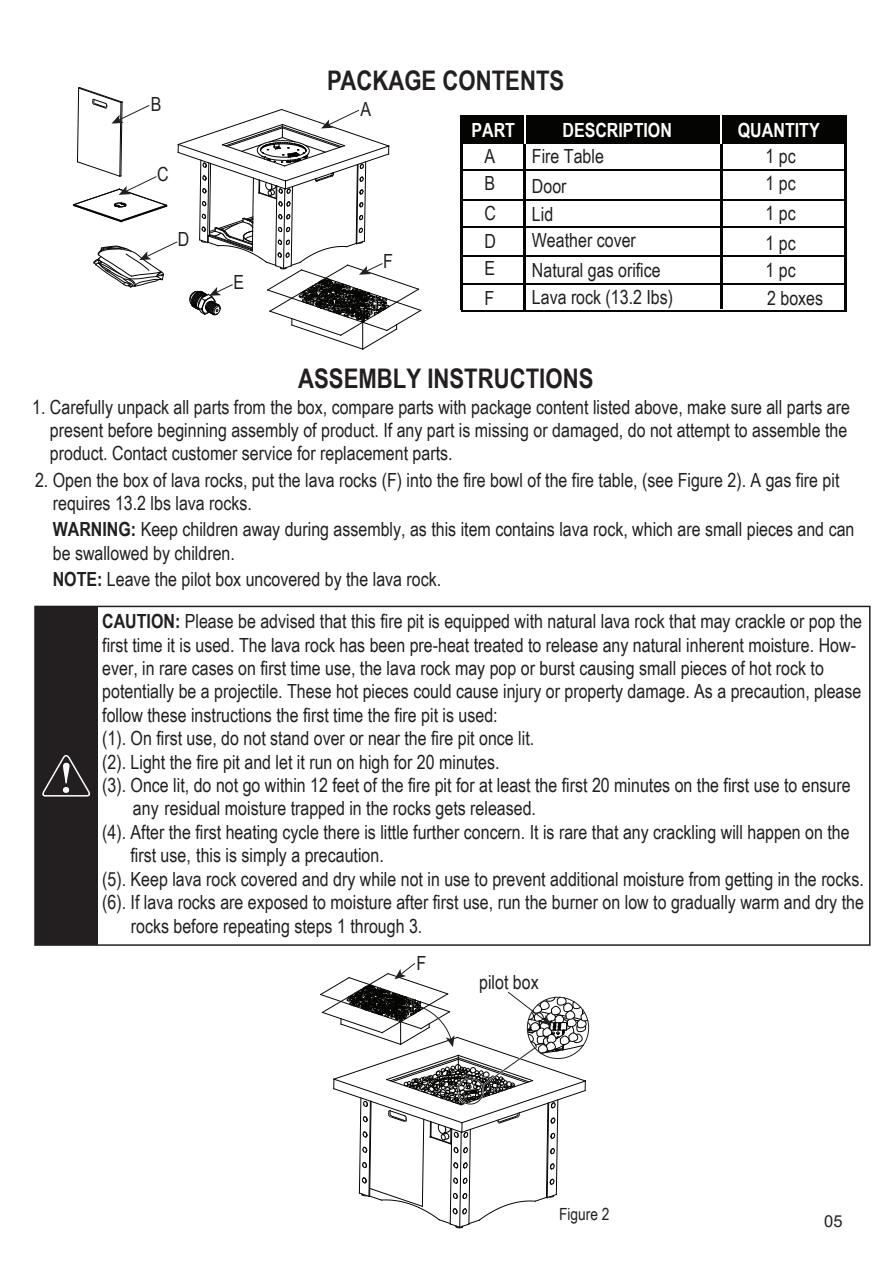
<style>
.page{position:relative;width:893px;height:1263px;background:#fff}
.page>*{position:absolute;margin:0;border:0;box-sizing:border-box;transform-origin:0 0}
.t1{font:700 27px "Arial Narrow";color:#231f20}
.t2{font:19.5px/23.4px "Arial Narrow";color:#231f20}
.t3{font:700 19.5px "Arial Narrow";color:#fff}
.t4{font:16.8px "Arial Narrow";color:#231f20}
.t5{font:16.5px "Arial";color:#231f20}
.s1{font-weight:700}
</style>
<div class="page">
<svg style="left:73px;top:87px;width:349px;height:263px"></svg>
<div style="left:34px;top:606px;width:837px;height:340px;border:2px solid #231f20"></div>
<div style="left:35px;top:606px;width:62px;height:339px;background:#231f20"></div>
<svg style="left:42px;top:755px;width:49px;height:42px"></svg>
<hr style="left:461px;top:283px;width:385px;height:2px;background:#040503">
<hr style="left:461px;top:310px;width:385px;height:2px;background:#040503">
<hr style="left:524px;top:116px;width:2px;height:194px;background:#040503">
<hr style="left:720px;top:116px;width:2px;height:193px;background:#040503">
<div style="left:461px;top:116px;width:384px;height:28px;background:#040503"></div>
<hr style="left:461px;top:116px;width:2px;height:194px;background:#040503">
<hr style="left:845px;top:116px;width:2px;height:194px;background:#040503">
<hr style="left:461px;top:169px;width:384px;height:2px;background:#040503">
<hr style="left:461px;top:199px;width:384px;height:2px;background:#040503">
<hr style="left:461px;top:226px;width:384px;height:2px;background:#040503">
<hr style="left:461px;top:255px;width:385px;height:1px;background:#040503">
<svg style="left:524px;top:116px;width:1px;height:28px"></svg>
<svg style="left:721px;top:116px;width:1px;height:28px"></svg>
<svg style="left:320px;top:963px;width:269px;height:266px"></svg>
<p class="t2" style="left:151px;top:91px;width:12px">B</p>
<p class="t2" style="left:157px;top:162px;width:13px">C</p>
<p class="t2" style="left:178px;top:227px;width:13px">D</p>
<p class="t2" style="left:233px;top:270px;width:12px">E</p>
<h1 class="t1" style="left:327px;top:60px;width:239px">PACKAGE CONTENTS</h1>
<p class="t2" style="left:360px;top:96px;width:12px">A</p>
<p class="t2" style="left:383px;top:249px;width:11px">F</p>
<p class="t3" style="left:471px;top:115px;width:45px">PART</p>
<p class="t3" style="left:562px;top:115px;width:111px">DESCRIPTION</p>
<p class="t3" style="left:738px;top:115px;width:83px">QUANTITY</p>
<p class="t2" style="left:485px;top:144px;width:12px">A</p>
<p class="t2" style="left:766px;top:144px;width:32px">1 pc</p>
<p class="t2" style="left:485px;top:171px;width:12px">B</p>
<p class="t2" style="left:766px;top:171px;width:32px">1 pc</p>
<p class="t2" style="left:485px;top:201px;width:13px">C</p>
<p class="t2" style="left:532px;top:141px;width:73px;line-height:29.1px">Fire Table<br>Door</p>
<p class="t2" style="left:766px;top:201px;width:32px">1 pc</p>
<p class="t2" style="left:532px;top:202px;width:23px">Lid</p>
<p class="t2" style="left:532px;top:228px;width:105px">Weather cover</p>
<p class="t2" style="left:485px;top:229px;width:13px">D</p>
<p class="t2" style="left:766px;top:231px;width:32px">1 pc</p>
<p class="t2" style="left:485px;top:256px;width:12px">E</p>
<p class="t2" style="left:485px;top:286px;width:11px">F</p>
<p class="t2" style="left:532px;top:258px;width:130px">Natural gas orifice</p>
<p class="t2" style="left:532px;top:285px;width:143px">Lava rock (13.2 Ibs)</p>
<p class="t2" style="left:766px;top:258px;width:32px">1 pc</p>
<p class="t2" style="left:767px;top:285px;width:58px">2 boxes</p>
<h1 class="t1" style="left:298px;top:358px;width:297px">ASSEMBLY INSTRUCTIONS</h1>
<p class="t2" style="left:50px;top:394px;width:801px;text-indent:-18px">1. Carefully unpack all parts from the box, compare parts with package content listed above, make sure all parts are present before beginning assembly of product. If any part is missing or damaged, do not attempt to assemble the product. Contact customer service for replacement parts.</p>
<p class="t2" style="left:53px;top:467px;width:788px;text-indent:-18px">2. Open the box of lava rocks, put the lava rocks (F) into the fire bowl of the fire table, (see Figure 2). A gas fire pit requires 13.2 lbs lava rocks.</p>
<p class="t2" style="left:53px;top:517px;width:803px"><span class="s1">WARNING:</span> Keep children away during assembly, as this item contains lava rock, which are small pieces and can be swallowed by children.</p>
<p class="t2" style="left:53px;top:567px;width:390px"><span class="s1">NOTE:</span> Leave the pilot box uncovered by the lava rock.</p>
<p class="t2" style="left:102px;top:609px;width:761px"><span class="s1">CAUTION:</span> Please be advised that this fire pit is equipped with natural lava rock that may crackle or pop the</p>
<p class="t2" style="left:102px;top:632px;width:755px">first time it is used. The lava rock has been pre-heat treated to release any natural inherent moisture. How-</p>
<p class="t2" style="left:102px;top:656px;width:723px">ever, in rare cases on first time use, the lava rock may pop or burst causing small pieces of hot rock to</p>
<p class="t2" style="left:102px;top:679px;width:761px">potentially be a projectile. These hot pieces could cause injury or property damage. As a precaution, please</p>
<p class="t2" style="left:102px;top:702px;width:397px">follow these instructions the first time the fire pit is used:</p>
<p class="t2" style="left:102px;top:726px;width:433px">(1). On first use, do not stand over or near the fire pit once lit.</p>
<p class="t2" style="left:102px;top:749px;width:399px">(2). Light the fire pit and let it run on high for 20 minutes.</p>
<p class="t2" style="left:102px;top:773px;width:750px">(3). Once lit, do not go within 12 feet of the fire pit for at least the first 20 minutes on the first use to ensure</p>
<p class="t2" style="left:133px;top:796px;width:405px">any residual moisture trapped in the rocks gets released.</p>
<p class="t2" style="left:102px;top:819px;width:749px">(4). After the first heating cycle there is little further concern. It is rare that any crackling will happen on the</p>
<p class="t2" style="left:130px;top:843px;width:255px">first use, this is simply a precaution.</p>
<p class="t2" style="left:102px;top:866px;width:763px">(5). Keep lava rock covered and dry while not in use to prevent additional moisture from getting in the rocks.</p>
<p class="t2" style="left:102px;top:890px;width:763px">(6). If lava rocks are exposed to moisture after first use, run the burner on low to gradually warm and dry the</p>
<p class="t2" style="left:131px;top:913px;width:293px">rocks before repeating steps 1 through 3.</p>
<p class="t2" style="left:416px;top:950px;width:11px">F</p>
<p class="t2" style="left:479px;top:970px;width:61px">pilot box</p>
<p class="t4" style="left:559px;top:1201px;width:52px">Figure 2</p>
<p class="t5" style="left:824px;top:1210px;width:20px">05</p>
</div>
